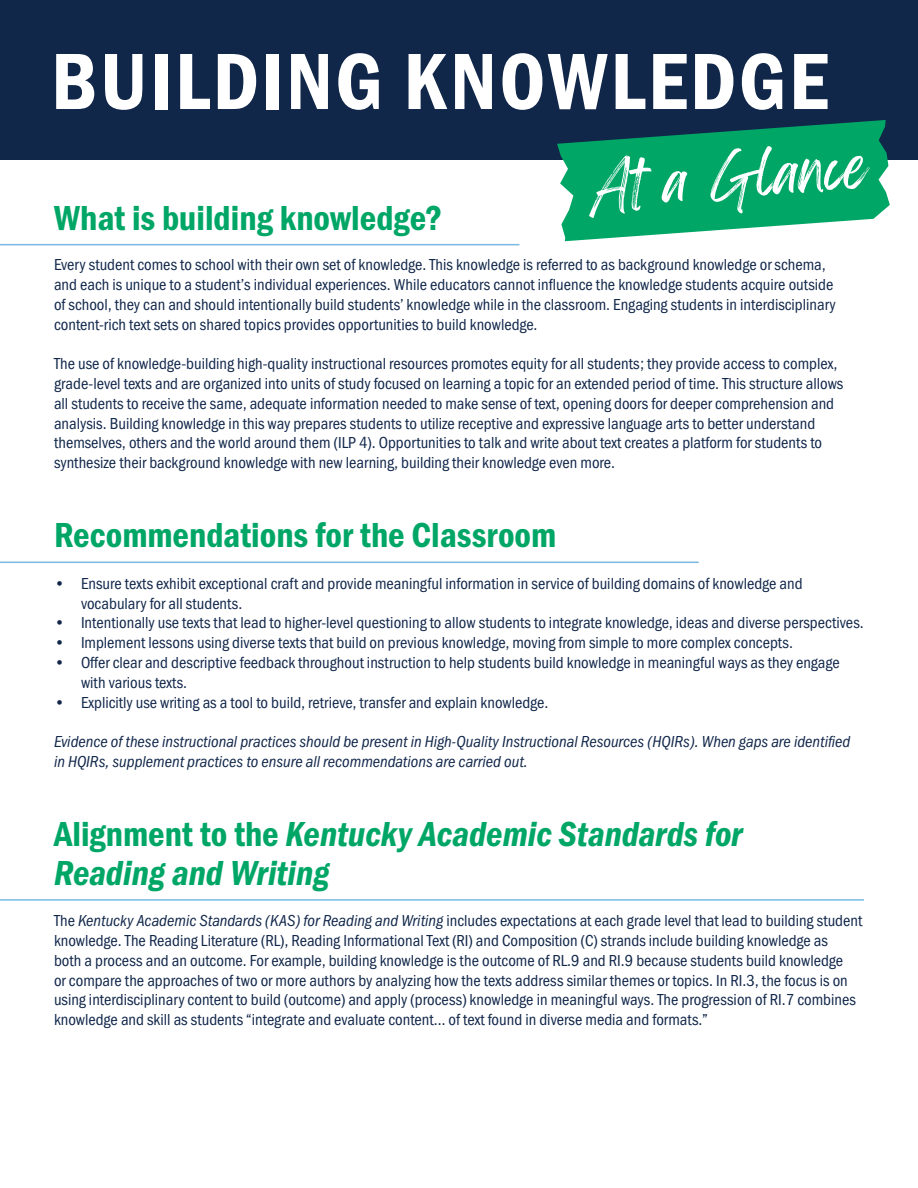
<style>
.page{position:relative;width:918px;height:1188px;background:#fff}
.page>*{position:absolute;margin:0;border:0;box-sizing:border-box;transform-origin:0 0}
.t1{font:82.5px "Franklin Gothic URW Con Dem";letter-spacing:.03em;color:#fff}
.t2{font:51.15px "Feeling Passionate";color:#fff}
.t3{font:36px/39px "Franklin Gothic URW Con Dem Ita";color:#00a666}
.t4{font:36px "Franklin Gothic URW Con Dem";color:#00a666}
.P1{font:16.5px/19.8px "Franklin Gothic URW Cond";color:#11274a}
.P1-2{font:16.5px/19.8px "Franklin Gothic URW Con Boo Ita";color:#11274a}
.s1{font-family:"Franklin Gothic URW Con Dem"}
.s2{font-family:"Franklin Gothic URW Con Boo Ita"}
</style>
<div class="page">
<div style="left:0;top:0;width:918px;height:160px;background:#11274a"></div>
<svg style="left:557px;top:120px;width:333px;height:121px"></svg>
<hr style="left:0;top:244px;width:519px;height:1px;background:#79b9e4">
<hr style="left:0;top:562px;width:699px;height:1px;background:#79b9e4">
<hr style="left:0;top:899px;width:864px;height:2px;background:#79b9e4">
<h1 class="t1" style="left:51px;top:26px;width:779px">BUILDING KNOWLEDGE</h1>
<h2 class="t2" style="left:586px;top:145px;width:280px;rotate:-4deg">At a Glance</h2>
<h3 class="t4" style="left:54px;top:194px;width:390px">What is building knowledge?</h3>
<p class="P1" style="left:54px;top:254px;width:783px">Every student comes to school with their own set of knowledge. This knowledge is referred to as background knowledge or schema, and each is unique to a student’s individual experiences. While educators cannot influence the knowledge students acquire outside of school, they can and should intentionally build students’ knowledge while in the classroom. Engaging students in interdisciplinary content-rich text sets on shared topics provides opportunities to build knowledge.</p>
<p class="P1" style="left:54px;top:353px;width:791px">The use of knowledge-building high-quality instructional resources promotes equity for all students; they provide access to complex, grade-level texts and are organized into units of study focused on learning a topic for an extended period of time. This structure allows all students to receive the same, adequate information needed to make sense of text, opening doors for deeper comprehension and analysis. Building knowledge in this way prepares students to utilize receptive and expressive language arts to better understand themselves, others and the world around them (ILP 4). Opportunities to talk and write about text creates a platform for students to synthesize their background knowledge with new learning, building their knowledge even more.</p>
<h3 class="t4" style="left:54px;top:511px;width:504px">Recommendations for the Classroom</h3>
<p class="P1" style="left:81px;top:572px;width:723px;text-indent:-27px">• Ensure texts exhibit exceptional craft and provide meaningful information in service of building domains of knowledge and vocabulary for all students.</p>
<p class="P1" style="left:54px;top:612px;width:811px">• Intentionally use texts that lead to higher-level questioning to allow students to integrate knowledge, ideas and diverse perspectives.</p>
<p class="P1" style="left:54px;top:632px;width:741px">• Implement lessons using diverse texts that build on previous knowledge, moving from simple to more complex concepts.</p>
<p class="P1" style="left:81px;top:651px;width:760px;text-indent:-27px">• Offer clear and descriptive feedback throughout instruction to help students build knowledge in meaningful ways as they engage with various texts.</p>
<p class="P1" style="left:54px;top:691px;width:496px">• Explicitly use writing as a tool to build, retrieve, transfer and explain knowledge.</p>
<p class="P1-2" style="left:54px;top:732px;width:798px">Evidence of these instructional practices should be present in High-Quality Instructional Resources (HQIRs). When gaps are identified in HQIRs, supplement practices to ensure all recommendations are carried out.</p>
<h3 class="t3" style="left:54px;top:814px;width:690px"><span class="s1">Alignment to the</span> Kentucky Academic Standards for<br>Reading and Writing</h3>
<p class="P1" style="left:54px;top:910px;width:810px">The <span class="s2">Kentucky Academic Standards (KAS) for Reading and Writing</span> includes expectations at each grade level that lead to building student knowledge. The Reading Literature (RL), Reading Informational Text (RI) and Composition (C) strands include building knowledge as<br>both a process and an outcome. For example, building knowledge is the outcome of RL.9 and RI.9 because students build knowledge<br>or compare the approaches of two or more authors by analyzing how the texts address similar themes or topics. In RI.3, the focus is on using interdisciplinary content to build (outcome) and apply (process) knowledge in meaningful ways. The progression of RI.7 combines knowledge and skill as students “integrate and evaluate content… of text found in diverse media and formats.”</p>
</div>
